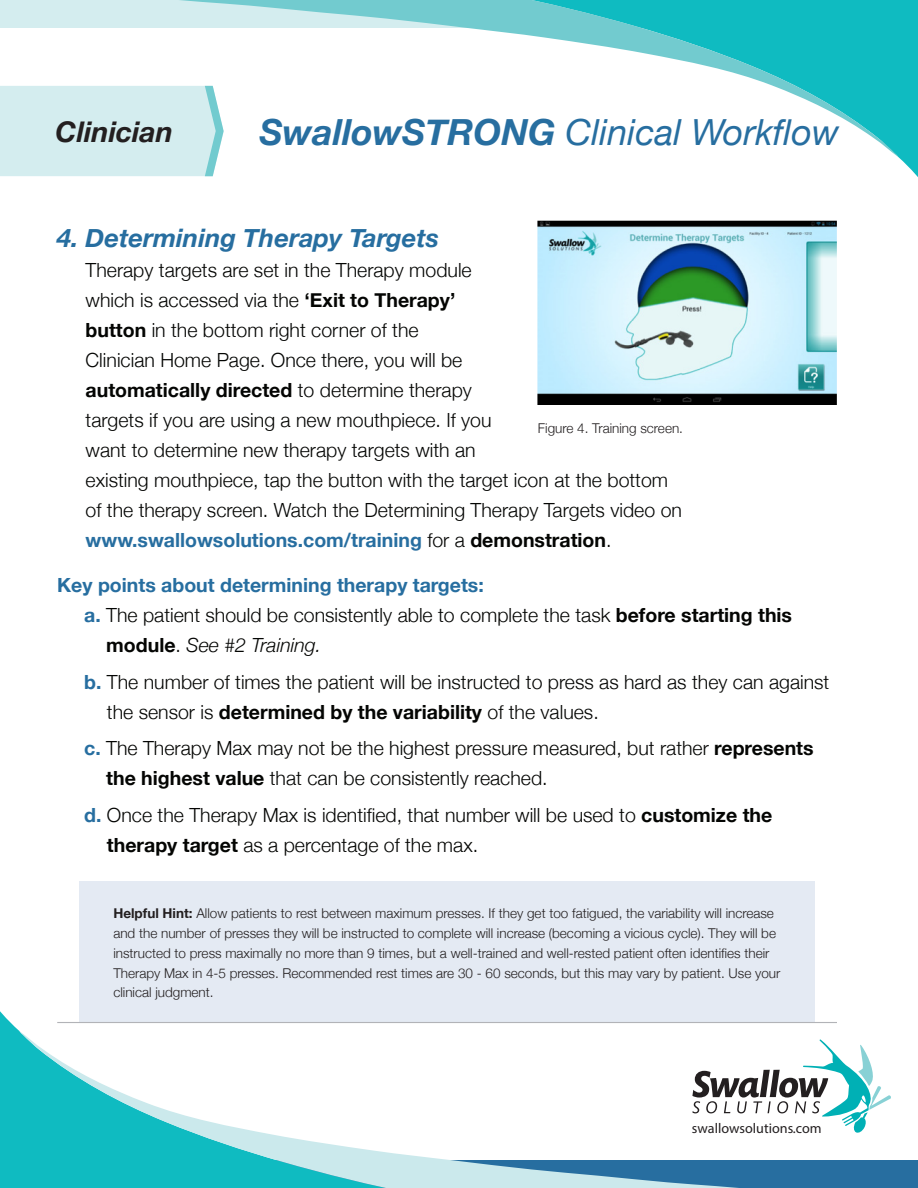
<style>
.page{position:relative;width:918px;height:1188px;background:#fff}
.page>*{position:absolute;margin:0;border:0;box-sizing:border-box;transform-origin:0 0}
.t1{font:italic 36px "Helvetica Neue";color:#276ea0}
.t2{font:italic 700 28.5px "Helvetica Neue";color:#231f20}
.t3{font:italic 700 25.5px "Helvetica Neue";color:#276ea0}
.t4{font:300 19.5px/30px "Helvetica Neue";color:#040503}
.t5{font:700 19.5px "Helvetica Neue";color:#276ea0}
.t6{font:14.1px "Myriad Pro";color:#231f20}
.t7{font:300 13.5px/19.8px "Helvetica Neue";color:#231f20}
.s1{font-weight:700}
.s2{font-weight:700;color:#276ea0}
.s3{font-style:italic}
</style>
<div class="page">
<svg style="left:0;top:994px;width:80px;height:194px;fill:#0fbbc1"></svg>
<svg style="left:19px;top:1031px;width:899px;height:157px"></svg>
<div style="left:0;top:157px;width:218px;height:19px;background:#d4edef"></div>
<div style="left:898px;top:0;width:20px;height:177px;background:#0fbbc1"></div>
<svg style="left:0;top:0;width:898px;height:157px"></svg>
<svg style="left:692px;top:1040px;width:199px;height:94px"></svg>
<div style="left:80px;top:881px;width:735px;height:141px;background:#e4eaf3"></div>
<hr style="left:57px;top:1022px;width:780px;height:1px;background:#b2b3b7">
<img style="left:538px;top:220px;width:299px;height:184px">
<h2 class="t2" style="left:56px;top:109px;width:119px">Clinician</h2>
<p class="t1" style="left:260px;top:107px;width:581px"><span class="s1">SwallowSTRONG</span> Clinical Workflow</p>
<p class="t3" style="left:57px;top:218px;width:383px">4. Determining Therapy Targets</p>
<p class="t4" style="left:86px;top:254px;width:598px">Therapy targets are set in the Therapy module<br>which is accessed via the <span class="s1">‘Exit to Therapy’<br>button</span> in the bottom right corner of the<br>Clinician Home Page. Once there, you will be<br><span class="s1">automatically directed</span> to determine therapy<br>targets if you are using a new mouthpiece. If you<br>want to determine new therapy targets with an<br>existing mouthpiece, tap the button with the target icon at the bottom of the therapy screen. Watch the Determining Therapy Targets video on <span class="s2">www.swallowsolutions.com/training</span> for a <span class="s1">demonstration</span>.</p>
<p class="t5" style="left:57px;top:570px;width:428px">Key points about determining therapy targets:</p>
<p class="t4" style="left:106px;top:599px;width:687px;text-indent:-22px"><span class="s2">a.</span> The patient should be consistently able to complete the task <span class="s1">before starting this module</span>. <span class="s3">See #2 Training.</span></p>
<p class="t4" style="left:107px;top:666px;width:724px;text-indent:-23px"><span class="s2">b.</span> The number of times the patient will be instructed to press as hard as they can against the sensor is <span class="s1">determined by the variability</span> of the values.</p>
<p class="t4" style="left:106px;top:732px;width:709px;text-indent:-22px"><span class="s2">c.</span> The Therapy Max may not be the highest pressure measured, but rather <span class="s1">represents the highest value</span> that can be consistently reached.</p>
<p class="t4" style="left:107px;top:799px;width:667px;text-indent:-23px"><span class="s2">d.</span> Once the Therapy Max is identified, that number will be used to <span class="s1">customize the therapy target</span> as a percentage of the max.</p>
<p class="t7" style="left:538px;top:418px;width:147px">Figure 4. Training screen.</p>
<p class="t7" style="left:113px;top:903px;width:668px"><span class="s1">Helpful Hint:</span> Allow patients to rest between maximum presses. If they get too fatigued, the variability will increase and the number of presses they will be instructed to complete will increase (becoming a vicious cycle). They will be instructed to press maximally no more than 9 times, but a well-trained and well-rested patient often identifies their Therapy Max in 4-5 presses. Recommended rest times are 30 - 60 seconds, but this may vary by patient. Use your clinical judgment.</p>
<p class="t6" style="left:692px;top:1119px;width:131px">swallowsolutions.com</p>
</div>
